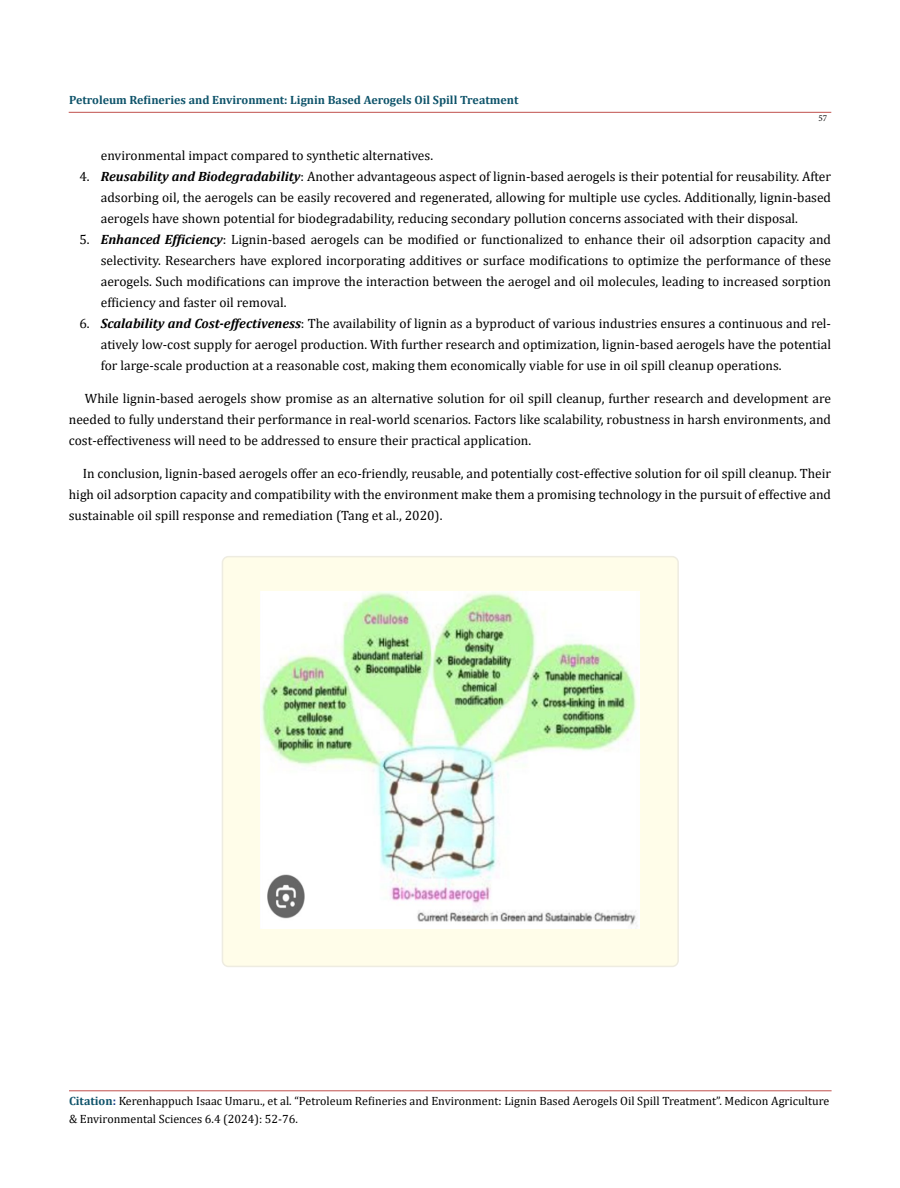
<style>
.page{position:relative;width:900px;height:1188px;background:#fff}
.page>*{position:absolute;margin:0;border:0;box-sizing:border-box;transform-origin:0 0}
.t1{font:13.5px/21px "Cambria";color:#000;text-align:justify}
.t2{font:12px/18px "Cambria";color:#000}
.t3{font:700 12px "Cambria";color:#0e536a}
.t4{font:9px "Minion Pro";color:#000}
.s1{font-weight:700;font-style:italic}
.s2{font-weight:700;color:#0e536a}
.s3{font-weight:700;color:#173e88}
</style>
<div class="page">
<hr style="left:69px;top:1091px;width:763px;height:1px;background:#c0504d">
<hr style="left:69px;top:112px;width:762px;height:1px;background:#c0504d">
<div style="left:222px;top:557px;width:456px;height:409px;background:#fffde9;border-radius:6px"></div>
<div style="left:222px;top:556px;width:457px;height:411px;border:2px solid #eeece1;border-radius:6px"></div>
<img style="left:260px;top:592px;width:380px;height:337px">
<p class="t3" style="left:69px;top:92px;width:451px">Petroleum Refineries and Environment: Lignin Based Aerogels Oil Spill Treatment</p>
<p class="t4" style="left:818px;top:112px;width:10px">57</p>
<p class="t1" style="left:101px;top:145px;width:334px">environmental impact compared to synthetic alternatives.</p>
<p class="t1" style="left:101px;top:166px;width:732px;text-indent:-21px">4. <span class="s1">Reusability and Biodegradability</span>: Another advantageous aspect of lignin-based aerogels is their potential for reusability. After adsorbing oil, the aerogels can be easily recovered and regenerated, allowing for multiple use cycles. Additionally, lignin-based aerogels have shown potential for biodegradability, reducing secondary pollution concerns associated with their disposal.</p>
<p class="t1" style="left:101px;top:229px;width:732px;text-indent:-21px">5. <span class="s1">Enhanced Efficiency</span>: Lignin-based aerogels can be modified or functionalized to enhance their oil adsorption capacity and selectivity. Researchers have explored incorporating additives or surface modifications to optimize the performance of these aerogels. Such modifications can improve the interaction between the aerogel and oil molecules, leading to increased sorption efficiency and faster oil removal.</p>
<p class="t1" style="left:101px;top:313px;width:732px;text-indent:-21px">6. <span class="s1">Scalability and Cost-effectiveness</span>: The availability of lignin as a byproduct of various industries ensures a continuous and rel&shy;atively low-cost supply for aerogel production. With further research and optimization, lignin-based aerogels have the potential for large-scale production at a reasonable cost, making them economically viable for use in oil spill cleanup operations.</p>
<p class="t1" style="left:69px;top:388px;width:764px;text-indent:16px">While lignin-based aerogels show promise as an alternative solution for oil spill cleanup, further research and development are needed to fully understand their performance in real-world scenarios. Factors like scalability, robustness in harsh environments, and cost-effectiveness will need to be addressed to ensure their practical application.</p>
<p class="t1" style="left:69px;top:463px;width:764px;text-indent:14px">In conclusion, lignin-based aerogels offer an eco-friendly, reusable, and potentially cost-effective solution for oil spill cleanup. Their high oil adsorption capacity and compatibility with the environment make them a promising technology in the pursuit of effective and sustainable oil spill response and remediation (Tang et al., 2020).</p>
<p class="t2" style="left:69px;top:1092px;width:762px"><span class="s2">Citation</span><span class="s3">:</span> Kerenhappuch Isaac Umaru., et al. “Petroleum Refineries and Environment: Lignin Based Aerogels Oil Spill Treatment”. Medicon Agriculture &amp; Environmental Sciences 6.4 (2024): 52-76.</p>
</div>
